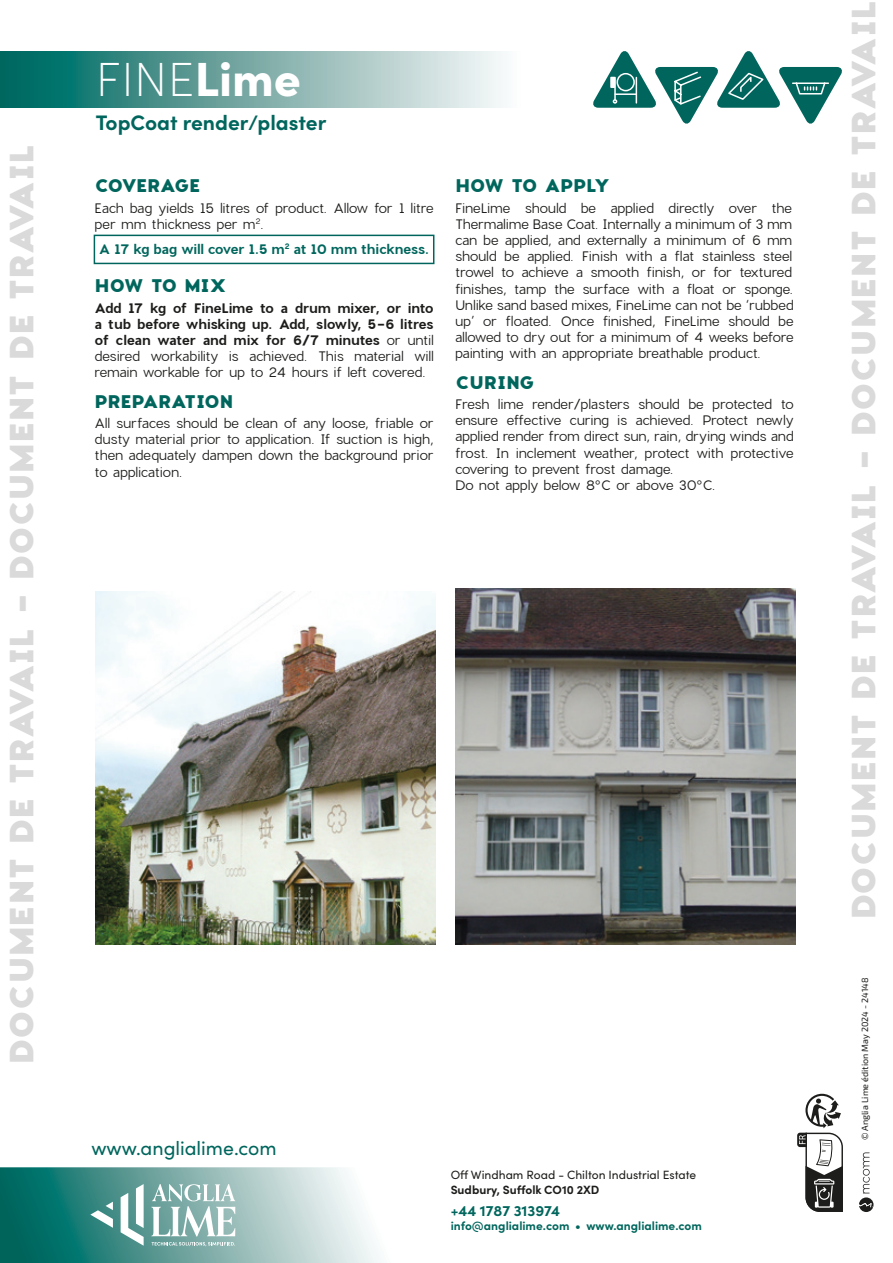
<style>
.page{position:relative;width:893px;height:1263px;background:#fff}
.page>*{position:absolute;margin:0;border:0;box-sizing:border-box;transform-origin:0 0}
.t1{font:200 48px "Sofia Pro";color:#fff}
.t2{font:900 33px "Charlevoix Pro";letter-spacing:-.005em;color:#dadada}
.t3{font:700 21px "Sofia Pro";color:#00665d}
.t4{font:19.5px "Sofia Pro";color:#00665d}
.t5{font:800 18px "Charlevoix Pro";letter-spacing:-.035em;color:#00665d}
.t6{font:800 18px "Charlevoix Pro";letter-spacing:-.06em;color:#00665d}
.t7{font:700 15px "Sofia Pro";color:#00665d}
.t8{font:13.5px/16.2px "Charlevoix Pro";letter-spacing:-.02em;color:#1d1d1b}
.t9{font:600 13.5px/16.2px "Charlevoix Pro";letter-spacing:-.02em;color:#1d1d1b;text-align:justify}
.t10{font:600 13.5px "Charlevoix Pro";letter-spacing:-.03em;color:#00665d}
.t11{font:12px "Sofia Pro";color:#1d1d1b}
.t12{font:700 12px "Sofia Pro";color:#00665d}
.t13{font:700 12px "Sofia Pro";color:#1d1d1b}
.t14{font:9px "Exo 2";color:#1d1d1b}
.s1{font-weight:900}
.s2{font-weight:400}
</style>
<div class="page">
<svg style="left:859px;top:1152px;width:14px;height:60px"></svg>
<svg style="left:0;top:51px;width:501px;height:57px;background:#75aba6"></svg>
<img style="left:96px;top:591px;width:340px;height:353px">
<img style="left:455px;top:589px;width:340px;height:355px">
<svg style="left:797px;top:1093px;width:46px;height:119px"></svg>
<svg style="left:0;top:1167px;width:379px;height:96px;background:#82b3af"></svg>
<svg style="left:593px;top:51px;width:249px;height:73px"></svg>
<div style="left:94px;top:235px;width:340px;height:29px;border:2px solid #00665d"></div>
<h2 class="t2" style="left:-1px;top:1064px;width:922px;rotate:-90deg">DOCUMENT DE TRAVAIL - DOCUMENT DE TRAVAIL</h2>
<h1 class="t1" style="left:96px;top:45px;width:207px">FINE<span class="s1">Lime</span></h1>
<h3 class="t3" style="left:96px;top:106px;width:232px">TopCoat render/plaster</h3>
<h3 class="t6" style="left:95px;top:173px;width:108px">COVERAGE</h3>
<p class="t8" style="left:95px;top:200px;width:341px">Each bag yields 15 litres of product. Allow for 1 litre per mm thickness per m<sup>2</sup>.</p>
<p class="t10" style="left:99px;top:240px;width:332px">A 17 kg bag will cover 1.5 m<sup>2</sup> at 10 mm thickness.</p>
<h3 class="t5" style="left:95px;top:273px;width:133px">HOW TO MIX</h3>
<p class="t9" style="left:95px;top:300px;width:341px">Add 17 kg of FineLime to a drum mixer, or into a tub before whisking up. Add, slowly, 5-6 litres of clean water and mix for 6/7 minutes <span class="s2">or until desired workability is achieved. This material will remain workable for up to 24 hours if left covered.</span></p>
<h3 class="t5" style="left:95px;top:389px;width:140px">PREPARATION</h3>
<p class="t8" style="left:95px;top:415px;width:341px;text-align:justify">All surfaces should be clean of any loose, friable or dusty material prior to application. If suction is high, then adequately dampen down the background prior to application.</p>
<h3 class="t5" style="left:455px;top:173px;width:156px">HOW TO APPLY</h3>
<p class="t8" style="left:455px;top:200px;width:340px;text-align:justify">FineLime should be applied directly over the Thermalime Base Coat. Internally a minimum of 3 mm can be applied, and externally a minimum of 6 mm should be applied. Finish with a flat stainless steel trowel to achieve a smooth finish, or for textured finishes, tamp the surface with a float or sponge.<br>Unlike sand based mixes, FineLime can not be ‘rubbed up’ or floated. Once finished, FineLime should be allowed to dry out for a minimum of 4 weeks before painting with an appropriate breathable product.</p>
<h3 class="t5" style="left:455px;top:370px;width:81px">CURING</h3>
<p class="t8" style="left:455px;top:396px;width:340px">Fresh lime render/plasters should be protected to ensure effective curing is achieved. Protect newly applied render from direct sun, rain, drying winds and frost. In inclement weather, protect with protective covering to prevent frost damage.<br>Do not apply below 8°C or above 30°C.</p>
<h3 class="t4" style="left:91px;top:1134px;width:187px">www.anglialime.com</h3>
<p class="t11" style="left:451px;top:1166px;width:247px">Off Windham Road - Chilton Industrial Estate</p>
<p class="t13" style="left:451px;top:1180px;width:150px">Sudbury, Suffolk CO10 2XD</p>
<p class="t7" style="left:451px;top:1199px;width:111px">+44 1787 313974</p>
<p class="t12" style="left:451px;top:1217px;width:253px">info@anglialime.com • www.anglialime.com</p>
<h2 class="t2" style="left:840px;top:920px;width:922px;rotate:-90deg">DOCUMENT DE TRAVAIL - DOCUMENT DE TRAVAIL</h2>
<p class="t14" style="left:859px;top:1140px;width:164px;rotate:-90deg">© Anglia Lime édition May 2024 - 24148</p>
</div>
